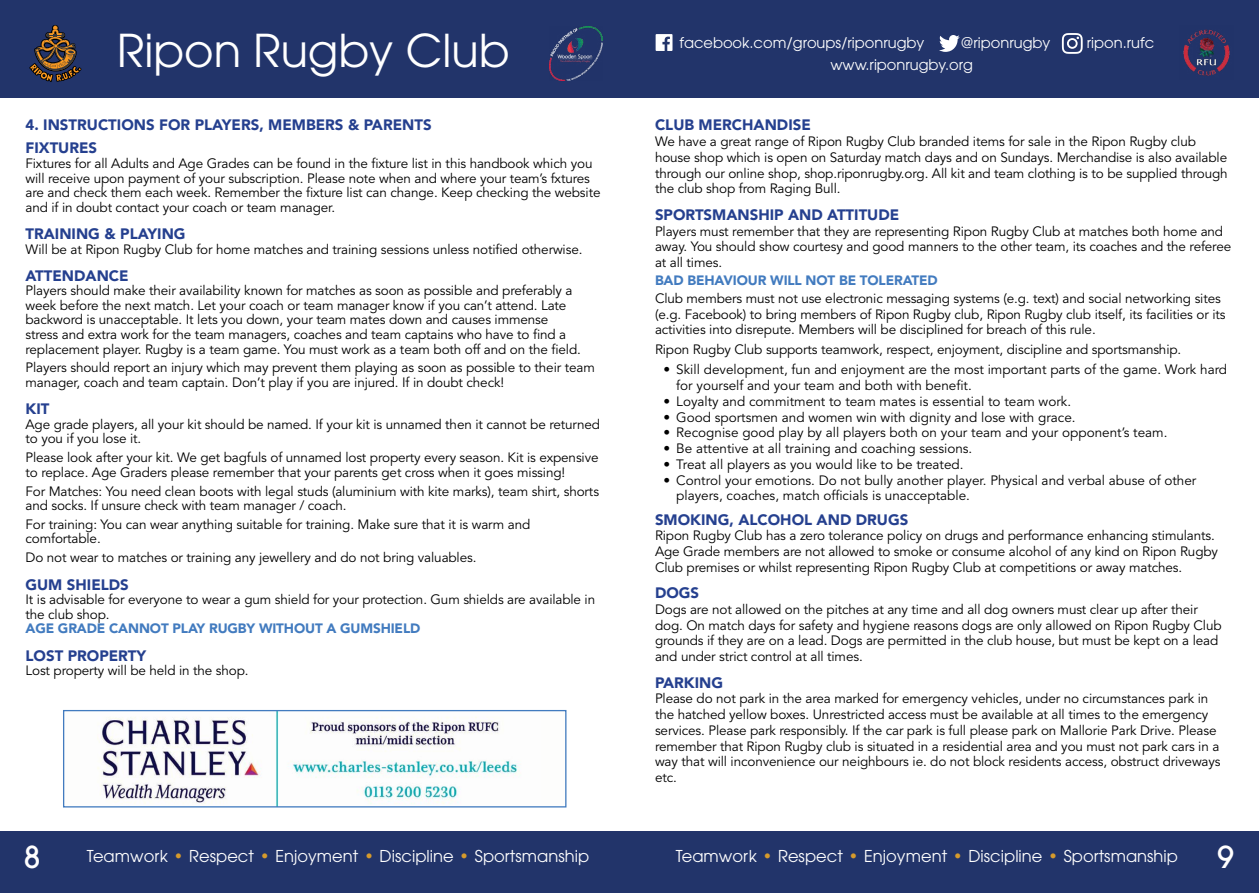
<style>
.page{position:relative;width:1259px;height:893px;background:#fff}
.page>*{position:absolute;margin:0;border:0;box-sizing:border-box;transform-origin:0 0}
.t1{font:45px "ITC Avant Garde Pro";color:#fff}
.t2{font:500 30px "ITC Avant Garde Pro";color:#fff}
.t3{font:16.35px "ITC Avant Garde Pro";letter-spacing:.005em;color:#fff}
.t4{font:900 15px/23.1px "Avenir LT Std";color:#25408f}
.t5{font:900 15px "Avenir LT Std";color:#fff}
.t6{font:14.7px "ITC Avant Garde Pro";color:#fff}
.t7{font:13.5px/15.8px "Avenir LT Std";letter-spacing:-.01em;color:#000}
.t8{font:900 13.5px "Avenir LT Std";letter-spacing:-.01em;color:#427bbf}
.s1{font-weight:700;color:#d69a2c}
</style>
<div class="page">
<img style="left:97px;top:712px;width:423px;height:93px">
<div style="left:63px;top:710px;width:503px;height:97px;border:1px solid #427bbf"></div>
<div style="left:0;top:831px;width:1259px;height:62px;background:#22346a"></div>
<div style="left:0;top:0;width:1259px;height:98px;background:#22346a"></div>
<svg style="left:29px;top:25px;width:52px;height:57px"></svg>
<svg style="left:558px;top:35px;width:45px;height:46px"></svg>
<img style="left:549px;top:26px;width:53px;height:54px">
<img style="left:1183px;top:29px;width:47px;height:47px">
<svg style="left:939px;top:35px;width:20px;height:17px"></svg>
<svg style="left:655px;top:34px;width:17px;height:17px"></svg>
<svg style="left:1062px;top:33px;width:20px;height:21px"></svg>
<h1 class="t1" style="left:117px;top:22px;width:394px">Ripon Rugby Club</h1>
<p class="t4" style="left:26px;top:114px;width:408px">4. INSTRUCTIONS FOR PLAYERS, MEMBERS &amp; PARENTS<br>FIXTURES</p>
<p class="t7" style="left:26px;top:156px;width:576px;line-height:14.5px">Fixtures for all Adults and Age Grades can be found in the fixture list in this handbook which you will receive upon payment of your subscription. Please note when and where your team’s fxtures are and check them each week. Remember the fixture list can change. Keep checking the website and if in doubt contact your coach or team manager.</p>
<p class="t4" style="left:26px;top:222px;width:162px">TRAINING &amp; PLAYING</p>
<p class="t7" style="left:26px;top:241px;width:558px">Will be at Ripon Rugby Club for home matches and training sessions unless notified otherwise.</p>
<p class="t4" style="left:26px;top:264px;width:105px">ATTENDANCE</p>
<p class="t7" style="left:26px;top:284px;width:557px;line-height:14.5px">Players should make their availability known for matches as soon as possible and preferably a week before the next match. Let your coach or team manager know if you can’t attend. Late backword is unacceptable. It lets you down, your team mates down and causes immense stress and extra work for the team managers, coaches and team captains who have to find a replacement player. Rugby is a team game. You must work as a team both off and on the field.</p>
<p class="t7" style="left:26px;top:361px;width:571px;line-height:14.5px">Players should report an injury which may prevent them playing as soon as possible to their team manager, coach and team captain. Don’t play if you are injured. If in doubt check!</p>
<p class="t4" style="left:26px;top:397px;width:25px">KIT</p>
<p class="t7" style="left:26px;top:417px;width:576px;line-height:14.5px">Age grade players, all your kit should be named. If your kit is unnamed then it cannot be returned to you if you lose it.</p>
<p class="t7" style="left:26px;top:451px;width:574px;line-height:14.5px">Please look after your kit. We get bagfuls of unnamed lost property every season. Kit is expensive to replace. Age Graders please remember that your parents get cross when it goes missing!</p>
<p class="t7" style="left:26px;top:484px;width:575px;line-height:14.5px">For Matches: You need clean boots with legal studs (aluminium with kite marks), team shirt, shorts and socks. If unsure check with team manager / coach.</p>
<p class="t7" style="left:26px;top:517px;width:506px;line-height:14.5px">For training: You can wear anything suitable for training. Make sure that it is warm and comfortable.</p>
<p class="t7" style="left:26px;top:550px;width:452px">Do not wear to matches or training any jewellery and do not bring valuables.</p>
<p class="t4" style="left:26px;top:573px;width:105px">GUM SHIELDS</p>
<p class="t7" style="left:26px;top:592px;width:571px;line-height:14.5px">It is advisable for everyone to wear a gum shield for your protection. Gum shields are available in the club shop.</p>
<p class="t8" style="left:26px;top:620px;width:396px">AGE GRADE CANNOT PLAY RUGBY WITHOUT A GUMSHIELD</p>
<p class="t4" style="left:26px;top:644px;width:122px">LOST PROPERTY</p>
<p class="t7" style="left:26px;top:663px;width:225px">Lost property will be held in the shop.</p>
<p class="t6" style="left:679px;top:34px;width:246px">facebook.com/groups/riponrugby</p>
<p class="t6" style="left:961px;top:34px;width:91px">@riponrugby</p>
<p class="t6" style="left:1087px;top:34px;width:69px">ripon.rufc</p>
<p class="t6" style="left:830px;top:56px;width:144px">www.riponrugby.org</p>
<p class="t5" style="left:840px;top:62px;width:149px">www.riponrugby.org</p>
<p class="t4" style="left:655px;top:114px;width:157px">CLUB MERCHANDISE</p>
<p class="t7" style="left:655px;top:134px;width:574px">We have a great range of Ripon Rugby Club branded items for sale in the Ripon Rugby club house shop which is open on Saturday match days and on Sundays. Merchandise is also available through our online shop, shop.riponrugby.org. All kit and team clothing is to be supplied through the club shop from Raging Bull.</p>
<p class="t4" style="left:655px;top:203px;width:246px">SPORTSMANSHIP AND ATTITUDE</p>
<p class="t7" style="left:655px;top:223px;width:578px">Players must remember that they are representing Ripon Rugby Club at matches both home and away. You should show courtesy and good manners to the other team, its coaches and the referee at all times.</p>
<p class="t8" style="left:655px;top:272px;width:284px">BAD BEHAVIOUR WILL NOT BE TOLERATED</p>
<p class="t7" style="left:655px;top:291px;width:572px">Club members must not use electronic messaging systems (e.g. text) and social networking sites (e.g. Facebook) to bring members of Ripon Rugby club, Ripon Rugby club itself, its facilities or its activities into disrepute. Members will be disciplined for breach of this rule.</p>
<p class="t7" style="left:655px;top:342px;width:528px">Ripon Rugby Club supports teamwork, respect, enjoyment, discipline and sportsmanship.</p>
<p class="t7" style="left:676px;top:362px;width:552px;text-indent:-13px">• Skill development, fun and enjoyment are the most important parts of the game. Work hard for yourself and your team and both with benefit.</p>
<p class="t7" style="left:663px;top:394px;width:409px">• Loyalty and commitment to team mates is essential to team work.</p>
<p class="t7" style="left:663px;top:409px;width:413px">• Good sportsmen and women win with dignity and lose with grace.</p>
<p class="t7" style="left:663px;top:425px;width:505px">• Recognise good play by all players both on your team and your opponent’s team.</p>
<p class="t7" style="left:663px;top:441px;width:310px">• Be attentive at all training and coaching sessions.</p>
<p class="t7" style="left:663px;top:457px;width:301px">• Treat all players as you would like to be treated.</p>
<p class="t7" style="left:676px;top:472px;width:522px;text-indent:-13px">• Control your emotions. Do not bully another player. Physical and verbal abuse of other players, coaches, match officials is unacceptable.</p>
<p class="t4" style="left:655px;top:508px;width:255px">SMOKING, ALCOHOL AND DRUGS</p>
<p class="t7" style="left:655px;top:528px;width:564px">Ripon Rugby Club has a zero tolerance policy on drugs and performance enhancing stimulants.<br>Age Grade members are not allowed to smoke or consume alcohol of any kind on Ripon Rugby<br>Club premises or whilst representing Ripon Rugby Club at competitions or away matches.</p>
<p class="t4" style="left:655px;top:581px;width:46px">DOGS</p>
<p class="t7" style="left:655px;top:602px;width:568px">Dogs are not allowed on the pitches at any time and all dog owners must clear up after their dog. On match days for safety and hygiene reasons dogs are only allowed on Ripon Rugby Club grounds if they are on a lead. Dogs are permitted in the club house, but must be kept on a lead and under strict control at all times.</p>
<p class="t4" style="left:655px;top:671px;width:70px">PARKING</p>
<p class="t7" style="left:655px;top:691px;width:567px">Please do not park in the area marked for emergency vehicles, under no circumstances park in the hatched yellow boxes. Unrestricted access must be available at all times to the emergency services. Please park responsibly. If the car park is full please park on Mallorie Park Drive. Please remember that Ripon Rugby club is situated in a residential area and you must not park cars in a way that will inconvenience our neighbours ie. do not block residents access, obstruct driveways etc.</p>
<h2 class="t2" style="left:24px;top:838px;width:18px">8</h2>
<p class="t3" style="left:87px;top:846px;width:504px">Teamwork <span class="s1">•</span> Respect <span class="s1">•</span> Enjoyment <span class="s1">•</span> Discipline <span class="s1">•</span> Sportsmanship</p>
<p class="t3" style="left:675px;top:846px;width:504px">Teamwork <span class="s1">•</span> Respect <span class="s1">•</span> Enjoyment <span class="s1">•</span> Discipline <span class="s1">•</span> Sportsmanship</p>
<h2 class="t2" style="left:1217px;top:838px;width:18px">9</h2>
</div>
